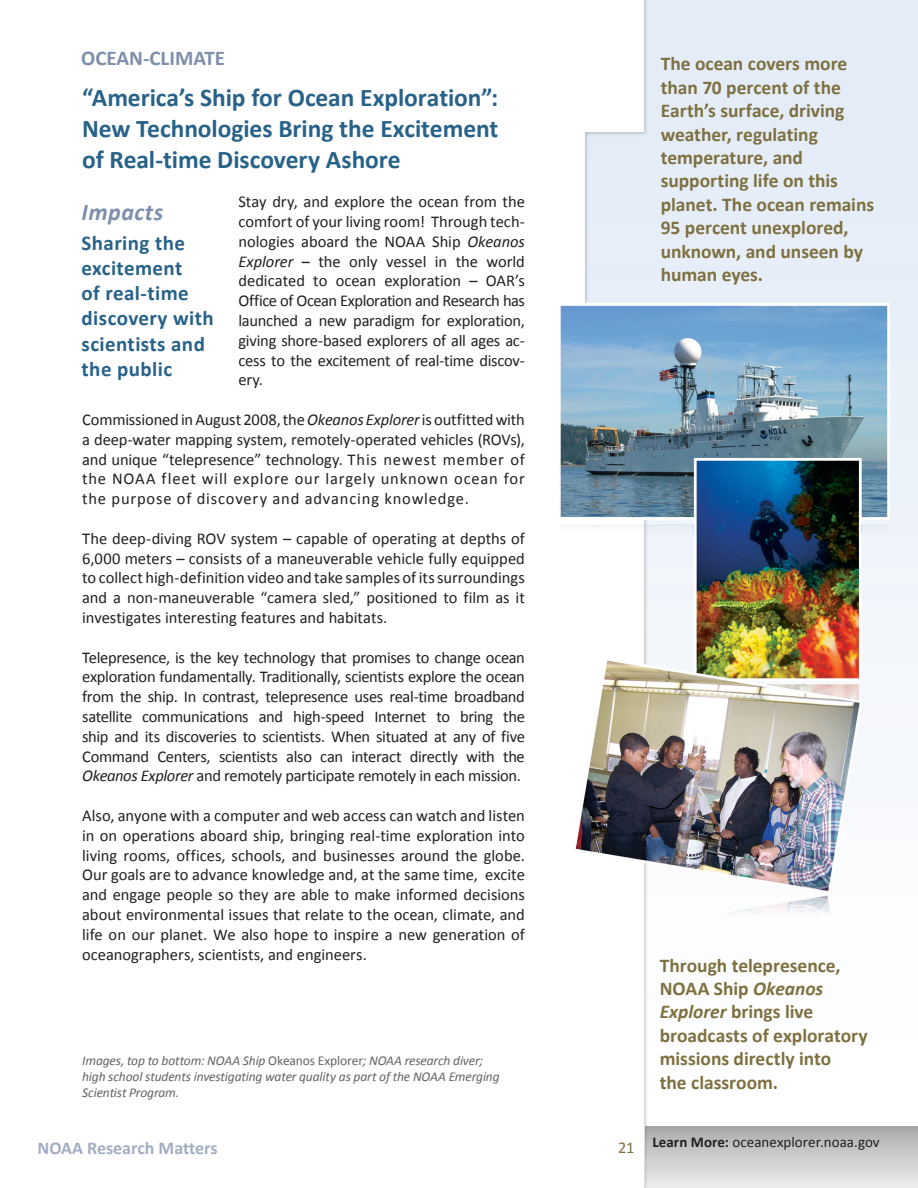
<style>
.page{position:relative;width:918px;height:1188px;background:#fff}
.page>*{position:absolute;margin:0;border:0;box-sizing:border-box;transform-origin:0 0}
.t1{font:700 25.5px/30.6px "Calibri";letter-spacing:-.005em;color:#286289;text-align:justify}
.t2{font:italic 700 24px "Calibri";letter-spacing:.02em;color:#7e8fac}
.t3{font:700 21px/25.2px "Calibri";letter-spacing:.02em;color:#286289}
.t4{font:700 21px "Calibri";color:#7e8fac}
.t5{font:700 19.5px/23.4px "Calibri";color:#7e7041}
.t6{font:700 18px "Calibri";color:#a3adc2}
.t7{font:16.5px/19.8px "Calibri";letter-spacing:-.005em;color:#231f20;text-align:justify}
.t8{font:16.5px "Calibri";color:#7e7041}
.t9{font:15px "Calibri";letter-spacing:.005em;color:#231f20}
.t10{font:italic 13.5px "Calibri";letter-spacing:-.01em;color:#636366}
.s1{font-style:italic}
.s2{font-style:normal}
.s3{font-weight:700}
</style>
<div class="page">
<img style="left:585px;top:0;width:333px;height:1188px">
<div style="left:645px;top:1127px;width:273px;height:61px;background:linear-gradient(to bottom,#acabac,#edeef0)"></div>
<img style="left:560px;top:303px;width:333px;height:664px">
<p class="t4" style="left:81px;top:45px;width:145px">OCEAN-CLIMATE</p>
<p class="t1" style="left:82px;top:81px;width:418px">“America’s Ship for Ocean Exploration”:<br>New Technologies Bring the Excitement of Real-time Discovery Ashore</p>
<p class="t7" style="left:238px;top:191px;width:288px">Stay dry, and explore the ocean from the comfort of your living room! Through tech&shy;nologies aboard the NOAA Ship <span class="s1">Okeanos Explorer</span> – the only vessel in the world dedicated to ocean exploration – OAR’s Office of Ocean Exploration and Research has launched a new paradigm for exploration, giving shore-based explorers of all ages ac&shy;cess to the excitement of real-time discov&shy;ery.</p>
<p class="t7" style="left:82px;top:409px;width:444px">Commissioned in August 2008, the <span class="s1">Okeanos Explorer</span> is outfitted with a deep-water mapping system, remotely-operated vehicles (ROVs), and unique “telepresence” technology. This newest member of the NOAA fleet will explore our largely unknown ocean for the purpose of discovery and advancing knowledge.</p>
<p class="t7" style="left:82px;top:528px;width:444px">The deep-diving ROV system – capable of operating at depths of 6,000 meters – consists of a maneuverable vehicle fully equipped to collect high-definition video and take samples of its surroundings and a non-maneuverable “camera sled,” positioned to film as it investigates interesting features and habitats.</p>
<p class="t7" style="left:82px;top:646px;width:444px">Telepresence, is the key technology that promises to change ocean exploration fundamentally. Traditionally, scientists explore the ocean from the ship. In contrast, telepresence uses real-time broadband satellite communications and high-speed Internet to bring the ship and its discoveries to scientists. When situated at any of five Command Centers, scientists also can interact directly with the <span class="s1">Okeanos Explorer</span> and remotely participate remotely in each mission.</p>
<p class="t7" style="left:82px;top:805px;width:444px">Also, anyone with a computer and web access can watch and listen in on operations aboard ship, bringing real-time exploration into living rooms, offices, schools, and businesses around the globe.<br>Our goals are to advance knowledge and, at the same time, excite and engage people so they are able to make informed decisions about environmental issues that relate to the ocean, climate, and life on our planet. We also hope to inspire a new generation of oceanographers, scientists, and engineers.</p>
<p class="t2" style="left:82px;top:197px;width:83px">Impacts</p>
<p class="t3" style="left:82px;top:229px;width:134px">Sharing the excitement<br>of real-time discovery with scientists and the public</p>
<p class="t10" style="left:82px;top:1052px;width:402px">Images, top to bottom: NOAA Ship <span class="s2">Okeanos Explorer</span>; NOAA research diver;</p>
<p class="t10" style="left:82px;top:1068px;width:419px">high school students investigating water quality as part of the NOAA Emerging</p>
<p class="t10" style="left:82px;top:1084px;width:99px">Scientist Program.</p>
<p class="t6" style="left:37px;top:1136px;width:182px">NOAA Research Matters</p>
<p class="t5" style="left:661px;top:51px;width:215px">The ocean covers more than 70 percent of the<br>Earth’s surface, driving weather, regulating temperature, and supporting life on this planet. The ocean remains<br>95 percent unexplored, unknown, and unseen by human eyes.</p>
<p class="t8" style="left:618px;top:1137px;width:18px">21</p>
<p class="t5" style="left:660px;top:952px;width:210px">Through telepresence,<br>NOAA Ship <span class="s1">Okeanos<br>Explorer</span> brings live broadcasts of exploratory missions directly into</p>
<p class="t5" style="left:660px;top:1069px;width:120px">the classroom.</p>
<p class="t9" style="left:652px;top:1133px;width:229px"><span class="s3">Learn More:</span> oceanexplorer.noaa.gov</p>
</div>
